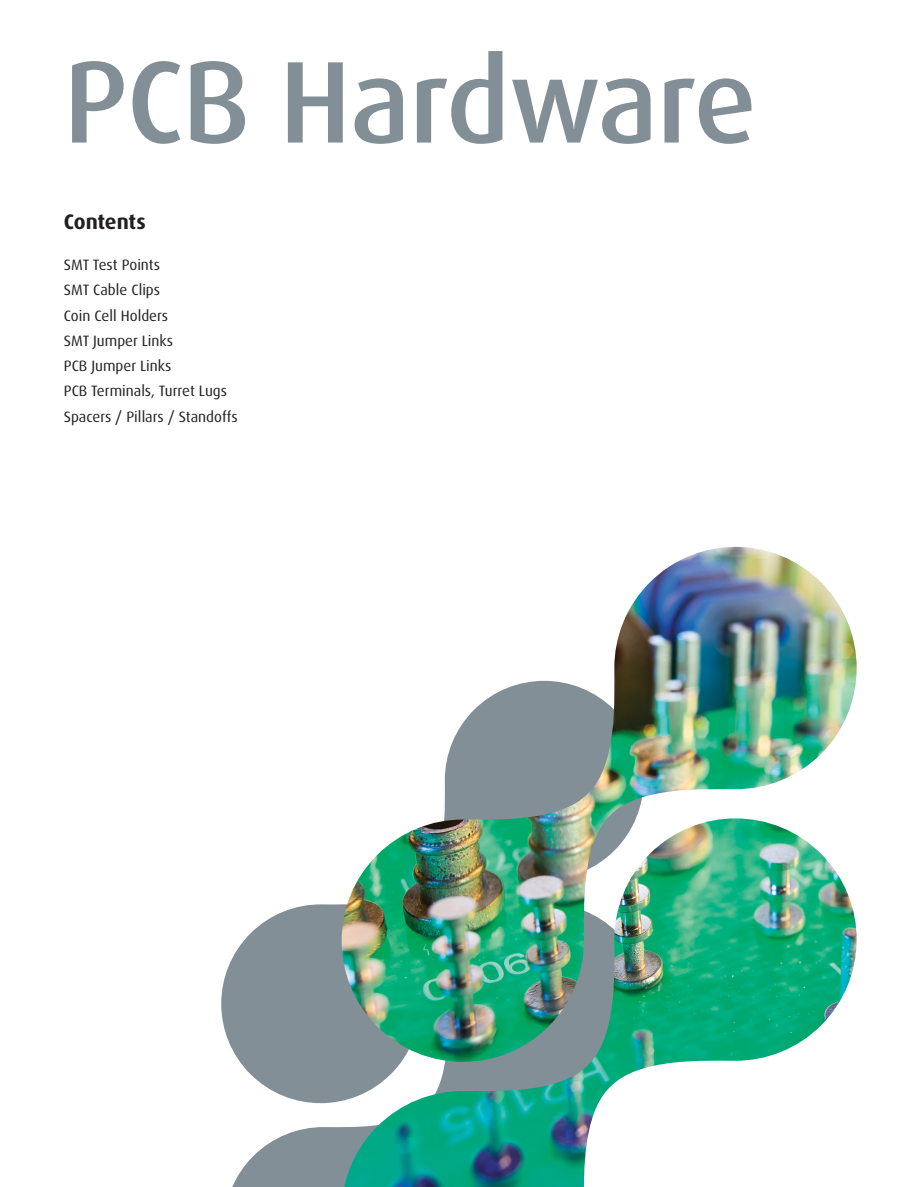
<style>
.page{position:relative;width:919px;height:1187px;background:#fff}
.page>*{position:absolute;margin:0;border:0;box-sizing:border-box;transform-origin:0 0}
.t1{font:500 116.55px "Dax OT";letter-spacing:-.01em;color:#828f96}
.t2{font:700 21px "Dax OT";letter-spacing:-.01em;color:#231f20}
.t3{font:15px/25.2px "Dax OT";color:#231f20}
</style>
<div class="page">
<svg style="left:232px;top:1103px;width:112px;height:83px;fill:#828f96"></svg>
<svg style="left:221px;top:904px;width:123px;height:199px;fill:#828f96"></svg>
<img style="left:344px;top:1061px;width:352px;height:125px">
<img style="left:341px;top:547px;width:515px;height:514px">
<h1 class="t1" style="left:64px;top:28px;width:694px">PCB Hardware</h1>
<h2 class="t2" style="left:64px;top:208px;width:83px">Contents</h2>
<p class="t3" style="left:64px;top:252px;width:175px">SMT Test Points<br>SMT Cable Clips<br>Coin Cell Holders<br>SMT Jumper Links<br>PCB Jumper Links<br>PCB Terminals, Turret Lugs<br>Spacers / Pillars / Standoffs</p>
</div>
